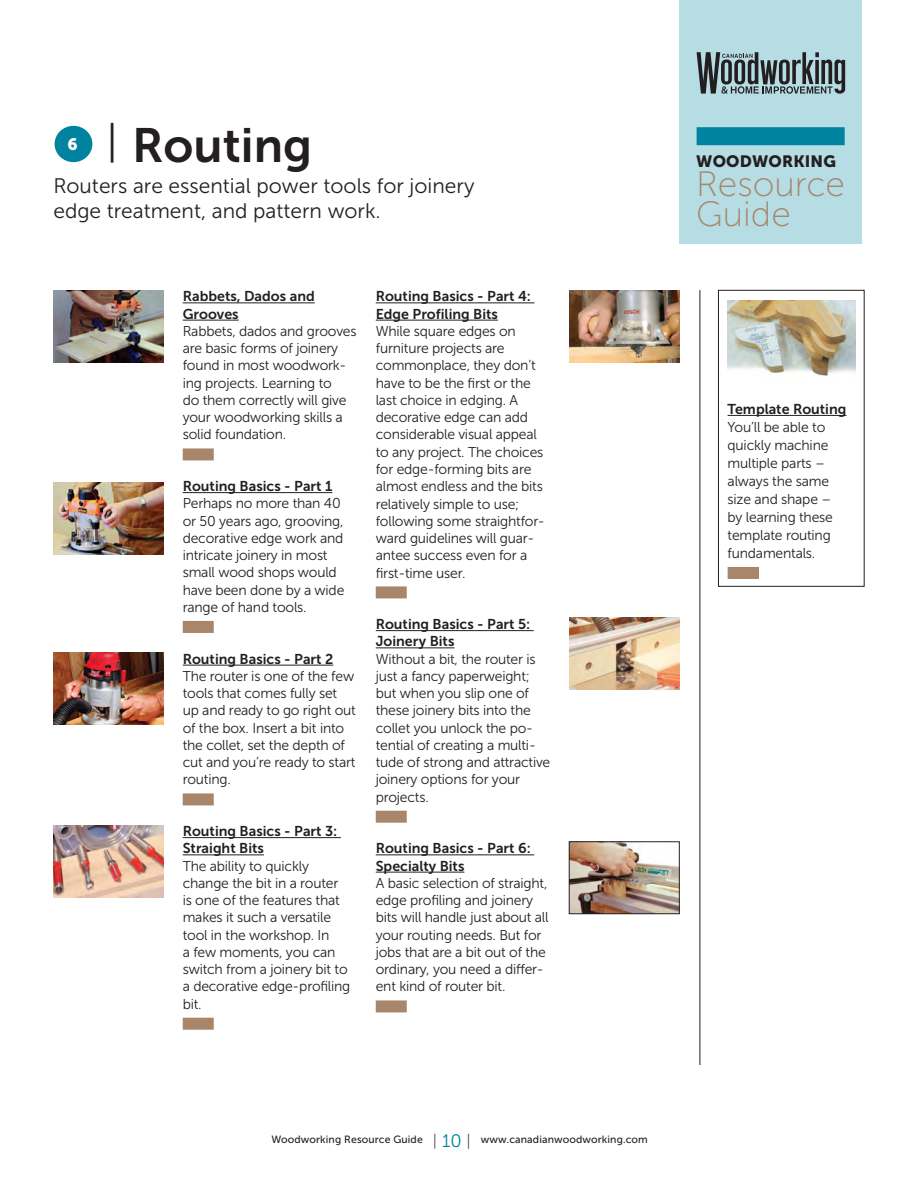
<style>
.page{position:relative;width:918px;height:1188px;background:#fff}
.page>*{position:absolute;margin:0;border:0;box-sizing:border-box;transform-origin:0 0}
.t1{font:48px "Museo Sans 700";color:#231f20}
.t2{font:35.1px/29.4px "Museo Sans 100";color:#a7866c}
.t3{font:21px/25.2px "Museo Sans 300";color:#231f20}
.t4{font:16.5px "Museo Sans 900";color:#fff}
.t5{font:16.35px "Museo Sans 900";letter-spacing:.01em;color:#231f20}
.t6{font:14.25px/17.2px "Museo Sans 300";letter-spacing:-.015em;color:#231f20}
.t7{font:14.25px/17.2px "Museo Sans 700";color:#231f20}
.t8{font:10.5px "Museo Sans 500";letter-spacing:.01em;color:#231f20}
.s1{font-family:"Museo Sans 300";font-size:42px}
.s2{font-family:"Minion Pro";font-size:15px}
.s3{font-family:"Museo Sans 300";font-size:18px;color:#00839e}
</style>
<div class="page">
<div style="left:680px;top:0;width:182px;height:244px;background:#b6dce4"></div>
<svg style="left:697px;top:52px;width:148px;height:42px"></svg>
<div style="left:697px;top:127px;width:148px;height:18px;background:#00839e"></div>
<hr style="left:700px;top:290px;width:1px;height:775px;background:#231f20">
<div style="left:55px;top:126px;width:37px;height:36px;background:#00839e;border-radius:50%"></div>
<img style="left:53px;top:290px;width:111px;height:72px">
<img style="left:53px;top:482px;width:111px;height:72px">
<img style="left:54px;top:652px;width:110px;height:72px">
<img style="left:54px;top:826px;width:110px;height:72px">
<img style="left:569px;top:290px;width:111px;height:72px">
<img style="left:569px;top:618px;width:110px;height:72px">
<img style="left:571px;top:844px;width:107px;height:68px">
<div style="left:569px;top:842px;width:111px;height:72px;border:1px solid #231f20"></div>
<img style="left:727px;top:301px;width:128px;height:75px">
<hr style="left:728px;top:415px;width:118px;height:1px;background:#231f20">
<div style="left:728px;top:567px;width:31px;height:12px;background:#a7866c"></div>
<div style="left:718px;top:290px;width:146px;height:297px;border:1px solid #231f20"></div>
<hr style="left:183px;top:303px;width:132px;height:1px;background:#231f20">
<hr style="left:183px;top:320px;width:56px;height:1px;background:#231f20">
<div style="left:183px;top:448px;width:31px;height:12px;background:#a7866c"></div>
<hr style="left:183px;top:492px;width:149px;height:1px;background:#231f20">
<div style="left:183px;top:621px;width:31px;height:12px;background:#a7866c"></div>
<hr style="left:183px;top:665px;width:150px;height:1px;background:#231f20">
<div style="left:183px;top:793px;width:31px;height:12px;background:#a7866c"></div>
<hr style="left:183px;top:837px;width:158px;height:1px;background:#231f20">
<hr style="left:183px;top:855px;width:81px;height:1px;background:#231f20">
<div style="left:183px;top:1018px;width:31px;height:12px;background:#a7866c"></div>
<hr style="left:376px;top:303px;width:158px;height:1px;background:#231f20">
<hr style="left:376px;top:320px;width:122px;height:1px;background:#231f20">
<div style="left:376px;top:586px;width:31px;height:12px;background:#a7866c"></div>
<hr style="left:376px;top:630px;width:158px;height:1px;background:#231f20">
<hr style="left:376px;top:648px;width:78px;height:1px;background:#231f20">
<div style="left:376px;top:811px;width:31px;height:12px;background:#a7866c"></div>
<hr style="left:376px;top:855px;width:158px;height:1px;background:#231f20">
<hr style="left:376px;top:872px;width:88px;height:1px;background:#231f20">
<div style="left:376px;top:1000px;width:31px;height:12px;background:#a7866c"></div>
<p class="t4" style="left:67px;top:135px;width:12px">6</p>
<h1 class="t1" style="left:106px;top:119px;width:207px"><span class="s1">|</span> Routing</h1>
<h3 class="t3" style="left:53px;top:173px;width:423px">Routers are essential power tools for joinery edge treatment, and pattern work.</h3>
<p class="t7" style="left:183px;top:288px;width:134px">Rabbets, Dados and<br>Grooves</p>
<p class="t6" style="left:183px;top:323px;width:175px">Rabbets, dados and grooves are basic forms of joinery found in most woodwork&shy;ing projects. Learning to<br>do them correctly will give your woodworking skills a solid foundation.</p>
<p class="t7" style="left:183px;top:478px;width:151px">Routing Basics - Part 1</p>
<p class="t6" style="left:183px;top:495px;width:163px">Perhaps no more than 40 or 50 years ago, grooving, decorative edge work and intricate joinery in most small wood shops would have been done by a wide range of hand tools.</p>
<p class="t7" style="left:183px;top:650px;width:152px">Routing Basics - Part 2</p>
<p class="t6" style="left:183px;top:668px;width:175px">The router is one of the few tools that comes fully set up and ready to go right out of the box. Insert a bit into the collet, set the depth of cut and you’re ready to start routing.</p>
<p class="t7" style="left:183px;top:823px;width:156px">Routing Basics - Part 3:<br>Straight Bits</p>
<p class="t6" style="left:183px;top:857px;width:169px">The ability to quickly change the bit in a router is one of the features that makes it such a versatile tool in the workshop. In<br>a few moments, you can switch from a joinery bit to a decorative edge-profiling bit.</p>
<p class="t7" style="left:376px;top:288px;width:157px">Routing Basics - Part 4:<br>Edge Profiling Bits</p>
<p class="t6" style="left:376px;top:323px;width:171px">While square edges on furniture projects are commonplace, they don’t have to be the first or the last choice in edging. A decorative edge can add considerable visual appeal to any project. The choices for edge-forming bits are almost endless and the bits relatively simple to use; following some straightfor&shy;ward guidelines will guar&shy;antee success even for a first-time user.</p>
<p class="t7" style="left:376px;top:616px;width:156px">Routing Basics - Part 5:<br>Joinery Bits</p>
<p class="t6" style="left:376px;top:650px;width:176px">Without a bit, the router is just a fancy paperweight; but when you slip one of these joinery bits into the collet you unlock the po&shy;tential of creating a multi&shy;tude of strong and attractive joinery options for your projects.</p>
<p class="t7" style="left:376px;top:840px;width:157px">Routing Basics - Part 6:<br>Specialty Bits</p>
<p class="t6" style="left:376px;top:875px;width:174px">A basic selection of straight, edge profiling and joinery bits will handle just about all your routing needs. But for jobs that are a bit out of the ordinary, you need a differ&shy;ent kind of router bit.</p>
<p class="t5" style="left:696px;top:152px;width:141px">WOODWORKING</p>
<h2 class="t2" style="left:696px;top:170px;width:150px">Resource<br>Guide</h2>
<p class="t7" style="left:728px;top:400px;width:120px">Template Routing</p>
<p class="t6" style="left:728px;top:418px;width:107px;line-height:18px">You’ll be able to quickly machine multiple parts – always the same size and shape – by learning these template routing fundamentals.</p>
<p class="t8" style="left:271px;top:1134px;width:378px">Woodworking Resource Guide <span class="s2">|</span> <span class="s3">10</span> <span class="s2">|</span> www.canadianwoodworking.com</p>
</div>
